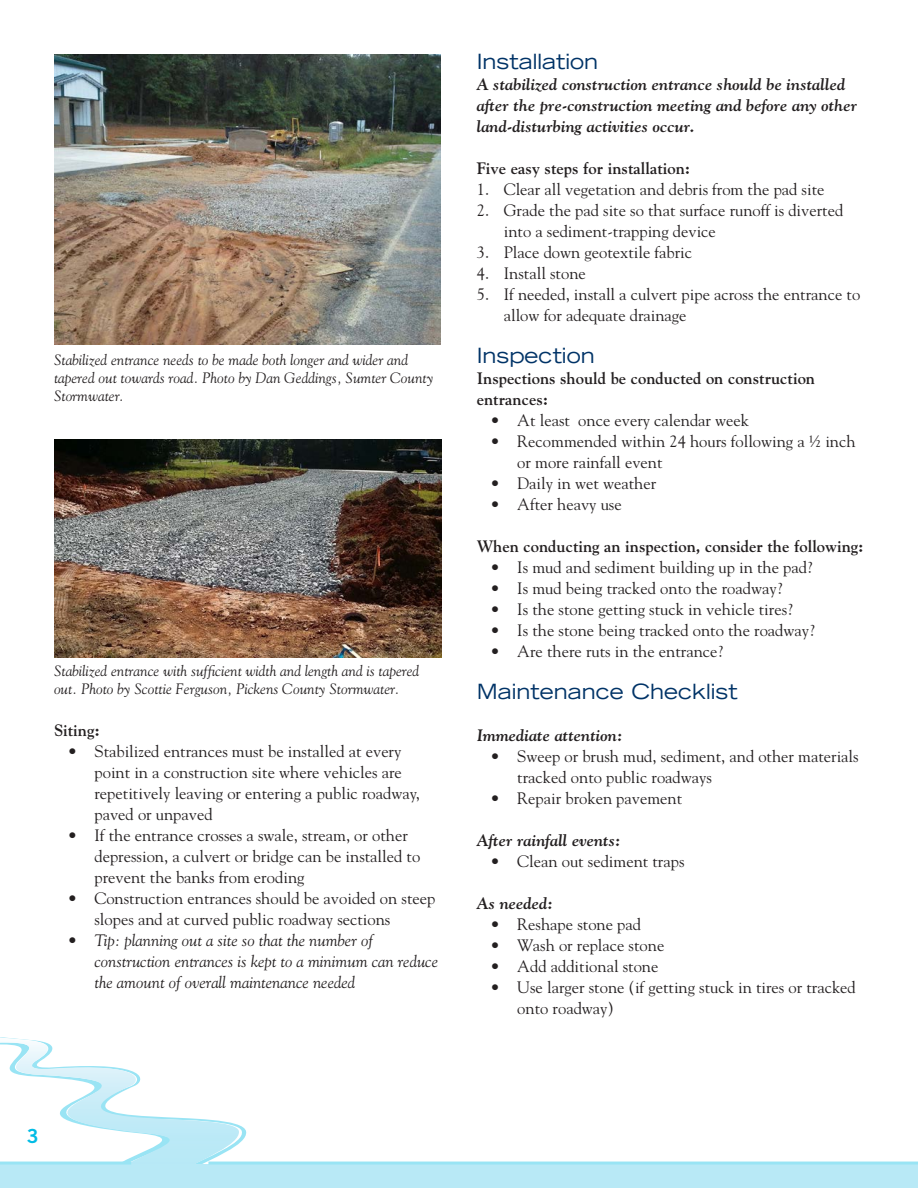
<style>
.page{position:relative;width:918px;height:1188px;background:#fff}
.page>*{position:absolute;margin:0;border:0;box-sizing:border-box;transform-origin:0 0}
.copy{font:expanded 21px "Trade Gothic LT Std";color:#003367}
.copy-2{font:19.5px "Trade Gothic LT Std Bd 2";color:#02bce5}
.t1{font:16.5px/21px "Goudy";color:#231f20}
.copy-3{font:italic 700 16.5px/21px "Goudy";color:#231f20}
.copy-4{font:700 16.5px/21px "Goudy";color:#231f20}
.t2{font:italic 16.5px/21px "Goudy";color:#231f20}
.copy-5{font:italic 15px/18px "Goudy";color:#231f20}
</style>
<div class="page">
<svg style="left:0;top:1037px;width:918px;height:151px"></svg>
<img style="left:54px;top:54px;width:387px;height:290px">
<img style="left:54px;top:440px;width:387px;height:218px">
<p class="copy-5" style="left:54px;top:350px;width:381px">Stabilized entrance needs to be made both longer and wider and tapered out towards road. Photo by Dan Geddings, Sumter County<br>Stormwater.</p>
<p class="copy-5" style="left:54px;top:661px;width:367px">Stabilized entrance with sufficient width and length and is tapered out. Photo by Scottie Ferguson, Pickens County Stormwater.</p>
<p class="copy-4" style="left:54px;top:719px;width:47px">Siting:</p>
<p class="t1" style="left:94px;top:740px;width:327px;text-indent:-27px">• Stabilized entrances must be installed at every point in a construction site where vehicles are repetitively leaving or entering a public roadway, paved or unpaved</p>
<p class="t1" style="left:94px;top:824px;width:327px;text-indent:-27px">• If the entrance crosses a swale, stream, or other depression, a culvert or bridge can be installed to prevent the banks from eroding</p>
<p class="t1" style="left:94px;top:887px;width:342px;text-indent:-27px">• Construction entrances should be avoided on steep slopes and at curved public roadway sections</p>
<p class="t2" style="left:94px;top:929px;width:345px;text-indent:-27px">• Tip: planning out a site so that the number of construction entrances is kept to a minimum can reduce the amount of overall maintenance needed</p>
<p class="copy" style="left:477px;top:48px;width:123px">Installation</p>
<p class="copy-3" style="left:477px;top:74px;width:382px">A stabilized construction entrance should be installed after the pre-construction meeting and before any other land-disturbing activities occur.</p>
<p class="copy-4" style="left:477px;top:158px;width:215px">Five easy steps for installation:</p>
<p class="t1" style="left:477px;top:179px;width:349px">1. Clear all vegetation and debris from the pad site</p>
<p class="t1" style="left:504px;top:200px;width:341px;text-indent:-27px">2. Grade the pad site so that surface runoff is diverted into a sediment-trapping device</p>
<p class="t1" style="left:477px;top:242px;width:217px">3. Place down geotextile fabric</p>
<p class="t1" style="left:477px;top:263px;width:111px">4. Install stone</p>
<p class="t1" style="left:504px;top:284px;width:358px;text-indent:-27px">5. If needed, install a culvert pipe across the entrance to allow for adequate drainage</p>
<p class="copy" style="left:477px;top:342px;width:119px">Inspection</p>
<p class="copy-4" style="left:477px;top:368px;width:340px">Inspections should be conducted on construction entrances:</p>
<p class="t1" style="left:490px;top:410px;width:260px">• At least once every calendar week</p>
<p class="t1" style="left:517px;top:431px;width:340px;text-indent:-27px">• Recommended within 24 hours following a ½ inch or more rainfall event</p>
<p class="t1" style="left:490px;top:473px;width:167px">• Daily in wet weather</p>
<p class="t1" style="left:490px;top:494px;width:133px">• After heavy use</p>
<p class="copy-4" style="left:477px;top:536px;width:388px">When conducting an inspection, consider the following:</p>
<p class="t1" style="left:490px;top:557px;width:324px">• Is mud and sediment building up in the pad?</p>
<p class="t1" style="left:490px;top:578px;width:293px">• Is mud being tracked onto the roadway?</p>
<p class="t1" style="left:490px;top:599px;width:304px">• Is the stone getting stuck in vehicle tires?</p>
<p class="t1" style="left:490px;top:620px;width:326px">• Is the stone being tracked onto the roadway?</p>
<p class="t1" style="left:490px;top:641px;width:234px">• Are there ruts in the entrance?</p>
<p class="copy" style="left:477px;top:678px;width:262px">Maintenance Checklist</p>
<p class="copy-3" style="left:477px;top:725px;width:147px">Immediate attention:</p>
<p class="t1" style="left:517px;top:746px;width:343px;text-indent:-27px">• Sweep or brush mud, sediment, and other materials tracked onto public roadways</p>
<p class="t1" style="left:490px;top:788px;width:193px">• Repair broken pavement</p>
<p class="copy-3" style="left:477px;top:830px;width:145px">After rainfall events:</p>
<p class="t1" style="left:490px;top:851px;width:196px">• Clean out sediment traps</p>
<p class="copy-3" style="left:477px;top:893px;width:78px">As needed:</p>
<p class="t1" style="left:490px;top:914px;width:152px">• Reshape stone pad</p>
<p class="t1" style="left:490px;top:935px;width:176px">• Wash or replace stone</p>
<p class="t1" style="left:490px;top:956px;width:170px">• Add additional stone</p>
<p class="t1" style="left:517px;top:977px;width:340px;text-indent:-27px">• Use larger stone (if getting stuck in tires or tracked onto roadway)</p>
<p class="copy-2" style="left:27px;top:1124px;width:13px">3</p>
</div>
